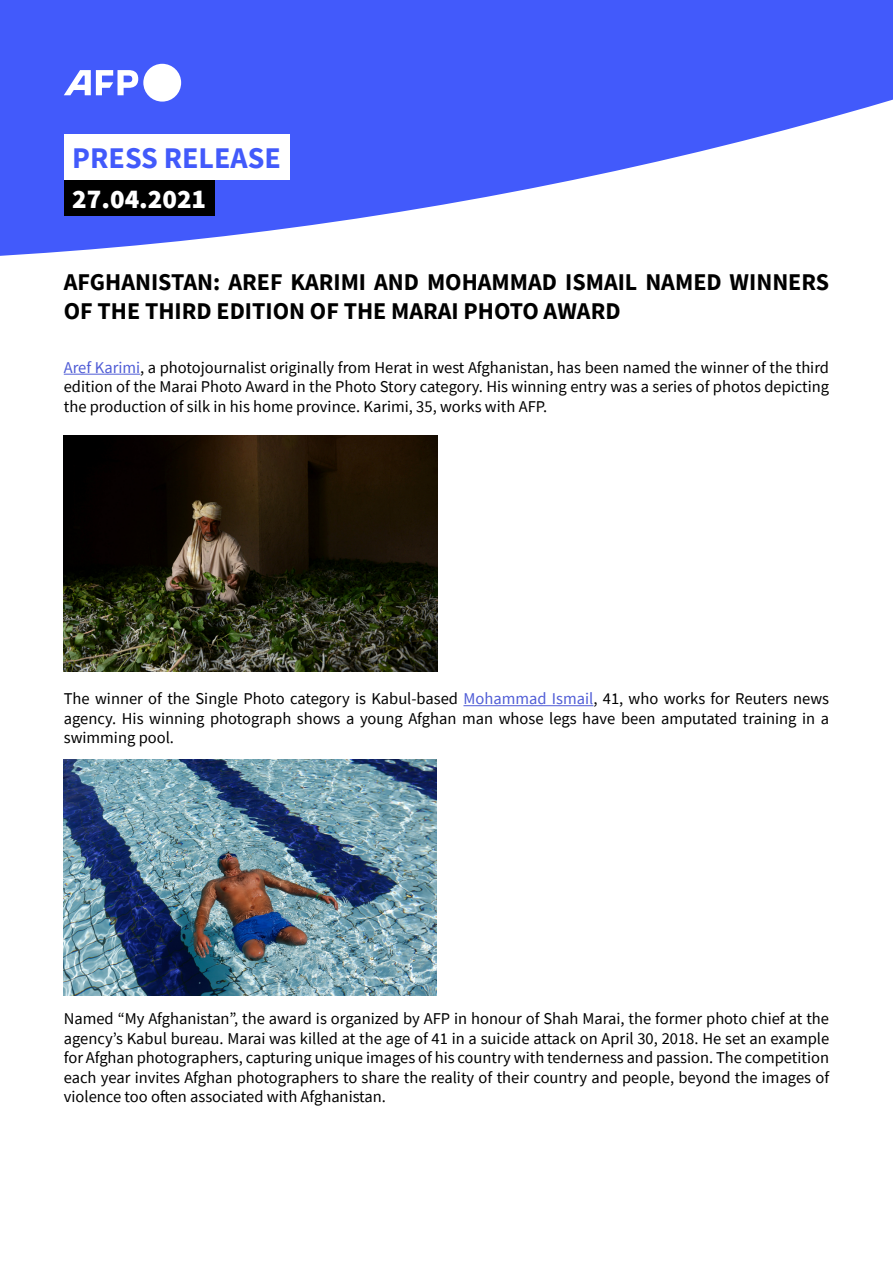
<style>
.page{position:relative;width:893px;height:1263px;background:#fff}
.page>*{position:absolute;margin:0;border:0;box-sizing:border-box;transform-origin:0 0}
.t1{font:700 30px "Source Sans Pro";color:#425afb}
.t2{font:900 27px "Source Sans Pro";color:#fff}
.t3{font:700 24px/28.8px "Source Sans Pro";color:#000}
.t4{font:16.5px/19.5px "Source Sans Pro";color:#000;text-align:justify}
.s1{color:#4f5cd6}
</style>
<div class="page">
<hr style="left:64px;top:374px;width:76px;height:1px;background:#4f5cd6">
<hr style="left:463px;top:705px;width:130px;height:1px;background:#4f5cd6">
<svg style="left:0;top:0;width:893px;height:256px;fill:#425afb"></svg>
<div style="left:64px;top:180px;width:151px;height:36px;background:#000"></div>
<div style="left:64px;top:134px;width:225px;height:46px;background:#fff"></div>
<img style="left:64px;top:436px;width:373px;height:236px">
<svg style="left:64px;top:64px;width:117px;height:38px"></svg>
<img style="left:64px;top:759px;width:373px;height:236px">
<h1 class="t1" style="left:72px;top:138px;width:210px">PRESS RELEASE</h1>
<h2 class="t2" style="left:72px;top:180px;width:135px">27.04.2021</h2>
<h3 class="t3" style="left:64px;top:267px;width:767px">AFGHANISTAN: AREF KARIMI AND MOHAMMAD ISMAIL NAMED WINNERS<br>OF THE THIRD EDITION OF THE MARAI PHOTO AWARD</h3>
<p class="t4" style="left:64px;top:358px;width:767px"><span class="s1">Aref Karimi</span>, a photojournalist originally from Herat in west Afghanistan, has been named the winner of the third edition of the Marai Photo Award in the Photo Story category. His winning entry was a series of photos depicting the production of silk in his home province. Karimi, 35, works with AFP.</p>
<p class="t4" style="left:64px;top:689px;width:767px">The winner of the Single Photo category is Kabul-based <span class="s1">Mohammad Ismail</span>, 41, who works for Reuters news agency. His winning photograph shows a young Afghan man whose legs have been amputated training in a swimming pool.</p>
<p class="t4" style="left:64px;top:1009px;width:767px">Named “My Afghanistan”, the award is organized by AFP in honour of Shah Marai, the former photo chief at the agency’s Kabul bureau. Marai was killed at the age of 41 in a suicide attack on April 30, 2018. He set an example for Afghan photographers, capturing unique images of his country with tenderness and passion. The competition each year invites Afghan photographers to share the reality of their country and people, beyond the images of violence too often associated with Afghanistan.</p>
</div>
